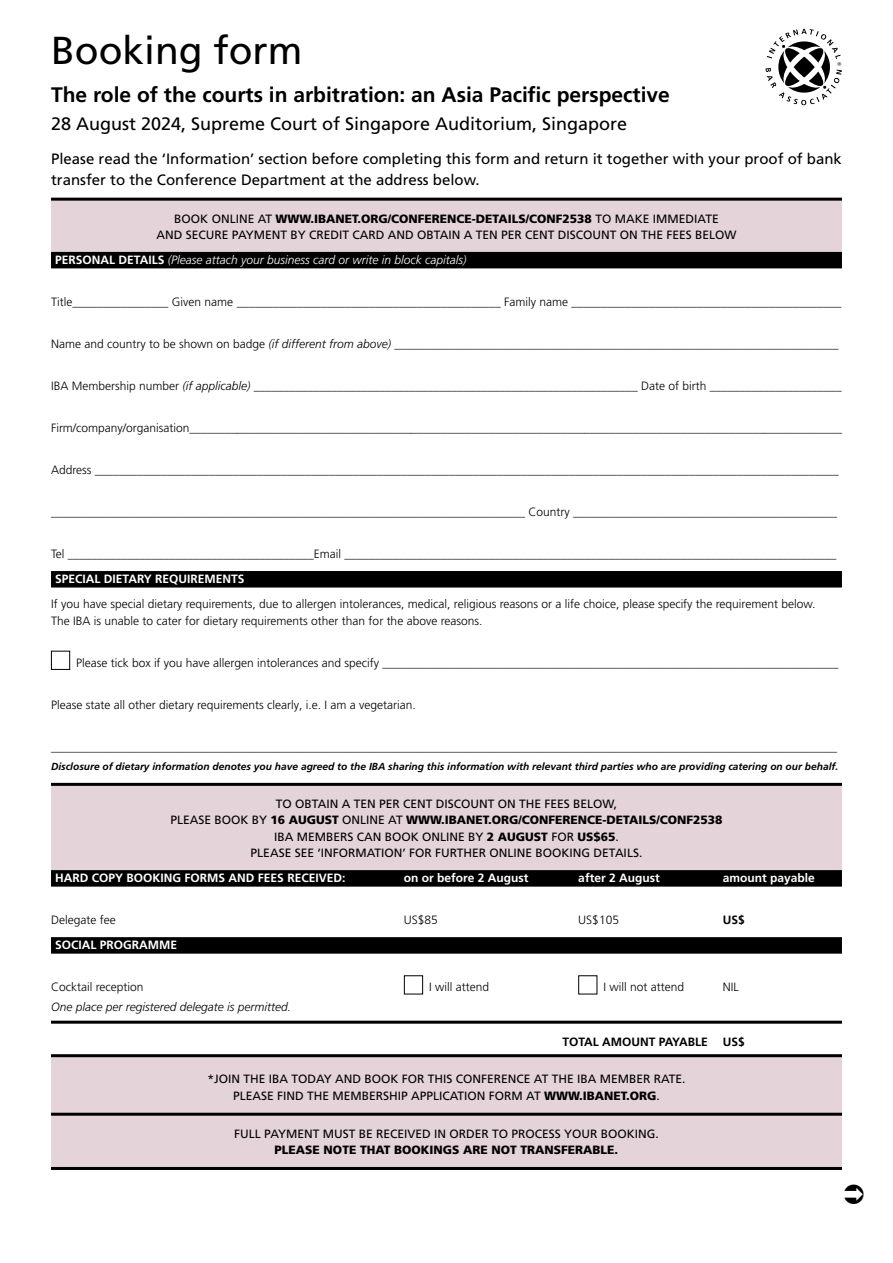
<style>
.page{position:relative;width:893px;height:1263px;background:#fff}
.page>*{position:absolute;margin:0;border:0;box-sizing:border-box;transform-origin:0 0}
.t1{font:39px "Frutiger LT Pro";color:#000}
.t2{font:700 21px "Frutiger LT Pro";color:#000}
.t3{font:18px "Frutiger LT Pro";color:#000}
.t4{font:15px/21px "Frutiger LT Pro";color:#000}
.t5{font:300 12px/16.5px "Frutiger LT Pro";color:#000}
.t6{font:12px/16.5px "Frutiger LT Pro";color:#000;text-align:center}
.t7{font:italic 300 12px "Frutiger LT Pro";color:#000}
.t8{font:700 12px "Frutiger LT Pro";color:#fff}
.t9{font:italic 300 12px "Frutiger LT Pro";color:#fff}
.t10{font:900 12px "Frutiger LT Pro";color:#000}
.t11{font:700 12px "Frutiger LT Pro";color:#000}
.t12{font:italic 700 10.2px "Frutiger LT Pro";color:#000}
.s1{font-weight:900}
.s2{font-weight:700;font-style:normal}
.s3{font-style:normal}
</style>
<div class="page">
<svg style="left:765px;top:29px;width:77px;height:76px"></svg>
<div style="left:51px;top:1056px;width:791px;height:111px;background:#e4d3d9"></div>
<div style="left:51px;top:786px;width:791px;height:94px;background:#e4d3d9"></div>
<div style="left:51px;top:200px;width:791px;height:58px;background:#e4d3d9"></div>
<hr style="left:51px;top:198px;width:791px;height:3px;background:#000">
<div style="left:51px;top:252px;width:791px;height:16px;background:#000"></div>
<div style="left:51px;top:571px;width:791px;height:16px;background:#000"></div>
<hr style="left:51px;top:783px;width:791px;height:3px;background:#000">
<div style="left:51px;top:870px;width:791px;height:17px;background:#000"></div>
<div style="left:51px;top:937px;width:791px;height:17px;background:#000"></div>
<hr style="left:51px;top:1021px;width:791px;height:3px;background:#000">
<hr style="left:51px;top:1054px;width:791px;height:3px;background:#000">
<hr style="left:51px;top:1113px;width:791px;height:3px;background:#000">
<hr style="left:51px;top:1167px;width:791px;height:3px;background:#000">
<div style="left:51px;top:651px;width:19px;height:19px;border:1px solid #000"></div>
<div style="left:404px;top:975px;width:19px;height:19px;border:1px solid #000"></div>
<div style="left:578px;top:975px;width:19px;height:19px;border:1px solid #000"></div>
<h1 class="t1" style="left:51px;top:28px;width:253px">Booking form</h1>
<h2 class="t2" style="left:51px;top:82px;width:620px">The role of the courts in arbitration: an Asia Pacific perspective</h2>
<h3 class="t3" style="left:51px;top:113px;width:578px">28 August 2024, Supreme Court of Singapore Auditorium, Singapore</h3>
<p class="t4" style="left:51px;top:148px;width:792px">Please read the ‘Information’ section before completing this form and return it together with your proof of bank transfer to the Conference Department at the address below.</p>
<p class="t6" style="left:156px;top:210px;width:582px">BOOK ONLINE AT <span class="s1">WWW.IBANET.ORG/CONFERENCE-DETAILS/CONF2538</span> TO MAKE IMMEDIATE<br>AND SECURE PAYMENT BY CREDIT CARD AND OBTAIN A TEN PER CENT DISCOUNT ON THE FEES BELOW</p>
<p class="t9" style="left:55px;top:253px;width:413px"><span class="s2">PERSONAL DETAILS</span> (Please attach your business card or write in block capitals)</p>
<p class="t5" style="left:51px;top:294px;width:792px">Title________________ Given name ____________________________________________ Family name _____________________________________________</p>
<p class="t7" style="left:51px;top:337px;width:789px"><span class="s3">Name and country to be shown on badge</span> (if different from above) __________________________________________________________________________</p>
<p class="t7" style="left:51px;top:379px;width:792px"><span class="s3">IBA Membership number</span> (if applicable) ________________________________________________________________ <span class="s3">Date of birth ______________________</span></p>
<p class="t5" style="left:51px;top:420px;width:793px">Firm/company/organisation_____________________________________________________________________________________________________________</p>
<p class="t5" style="left:51px;top:462px;width:789px">Address ____________________________________________________________________________________________________________________________</p>
<p class="t5" style="left:51px;top:504px;width:788px">_______________________________________________________________________________ Country ____________________________________________</p>
<p class="t5" style="left:51px;top:546px;width:787px">Tel _________________________________________Email __________________________________________________________________________________</p>
<p class="t8" style="left:55px;top:572px;width:191px">SPECIAL DIETARY REQUIREMENTS</p>
<p class="t5" style="left:51px;top:596px;width:766px">If you have special dietary requirements, due to allergen intolerances, medical, religious reasons or a life choice, please specify the requirement below.<br>The IBA is unable to cater for dietary requirements other than for the above reasons.</p>
<p class="t5" style="left:76px;top:654px;width:764px">Please tick box if you have allergen intolerances and specify ____________________________________________________________________________</p>
<p class="t5" style="left:51px;top:696px;width:366px">Please state all other dietary requirements clearly, i.e. I am a vegetarian.</p>
<p class="t5" style="left:51px;top:738px;width:788px">___________________________________________________________________________________________________________________________________</p>
<p class="t12" style="left:51px;top:760px;width:789px">Disclosure of dietary information denotes you have agreed to the IBA sharing this information with relevant third parties who are providing catering on our behalf.</p>
<p class="t6" style="left:171px;top:795px;width:553px">TO OBTAIN A TEN PER CENT DISCOUNT ON THE FEES BELOW,<br>PLEASE BOOK BY <span class="s1">16 AUGUST</span> ONLINE AT <span class="s1">WWW.IBANET.ORG/CONFERENCE-DETAILS/CONF2538<br></span>IBA MEMBERS CAN BOOK ONLINE BY <span class="s1">2 AUGUST</span> FOR <span class="s1">US$65</span>.<br>PLEASE SEE ‘INFORMATION’ FOR FURTHER ONLINE BOOKING DETAILS.</p>
<p class="t8" style="left:55px;top:871px;width:292px">HARD COPY BOOKING FORMS AND FEES RECEIVED:</p>
<p class="t8" style="left:404px;top:871px;width:126px">on or before 2 August</p>
<p class="t8" style="left:578px;top:871px;width:83px">after 2 August</p>
<p class="t8" style="left:723px;top:871px;width:94px">amount payable</p>
<p class="t5" style="left:51px;top:912px;width:66px">Delegate fee</p>
<p class="t5" style="left:404px;top:912px;width:36px">US$85</p>
<p class="t5" style="left:578px;top:912px;width:42px">US$105</p>
<p class="t11" style="left:723px;top:913px;width:24px">US$</p>
<p class="t8" style="left:55px;top:938px;width:124px">SOCIAL PROGRAMME</p>
<p class="t5" style="left:51px;top:979px;width:94px">Cocktail reception</p>
<p class="t5" style="left:429px;top:979px;width:61px">I will attend</p>
<p class="t5" style="left:603px;top:979px;width:82px">I will not attend</p>
<p class="t5" style="left:723px;top:979px;width:17px">NIL</p>
<p class="t7" style="left:51px;top:1000px;width:242px">One place per registered delegate is permitted.</p>
<p class="t11" style="left:563px;top:1034px;width:147px">TOTAL AMOUNT PAYABLE</p>
<p class="t11" style="left:723px;top:1034px;width:24px">US$</p>
<p class="t6" style="left:207px;top:1071px;width:480px">*JOIN THE IBA TODAY AND BOOK FOR THIS CONFERENCE AT THE IBA MEMBER RATE.<br>PLEASE FIND THE MEMBERSHIP APPLICATION FORM AT <span class="s1">WWW.IBANET.ORG</span>.</p>
<p class="t6" style="left:234px;top:1125px;width:426px">FULL PAYMENT MUST BE RECEIVED IN ORDER TO PROCESS YOUR BOOKING.</p>
<p class="t10" style="left:275px;top:1143px;width:345px">PLEASE NOTE THAT BOOKINGS ARE NOT TRANSFERABLE.</p>
</div>
